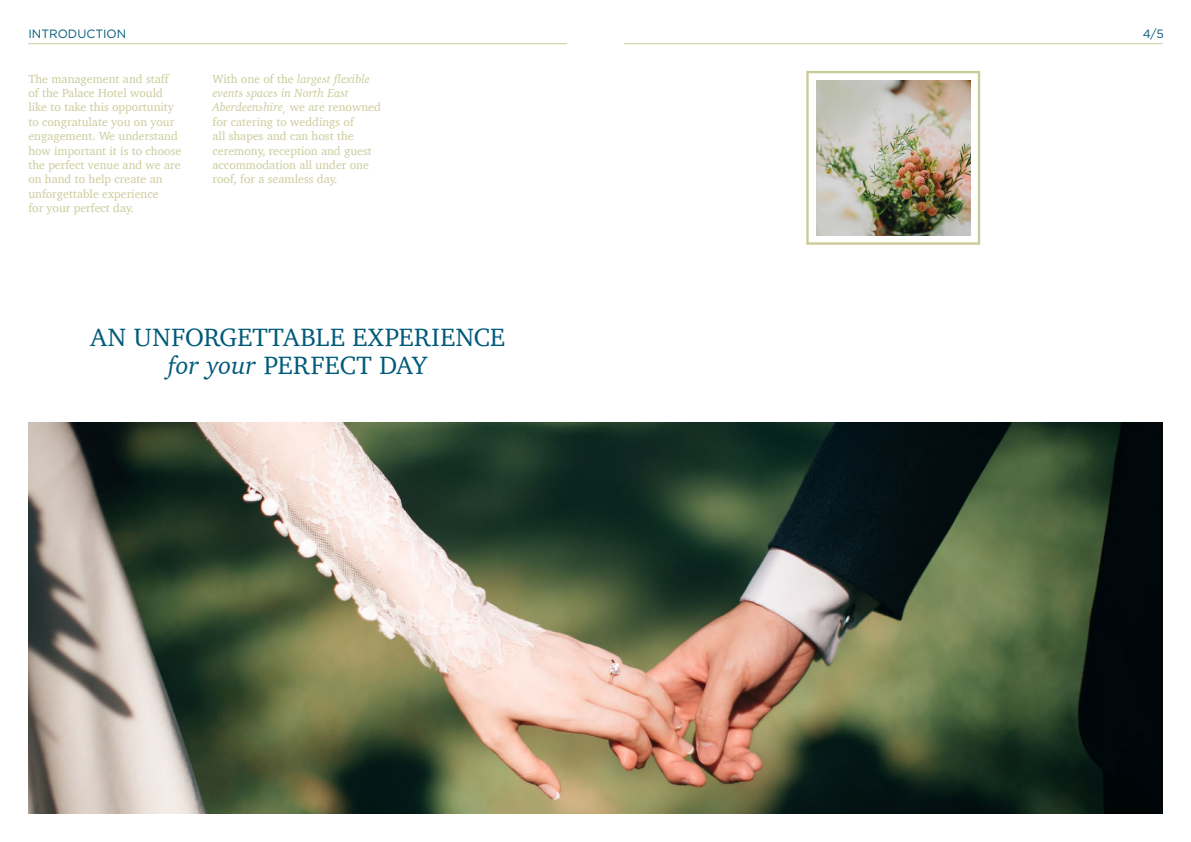
<style>
.page{position:relative;width:1191px;height:842px;background:#fff}
.page>*{position:absolute;margin:0;border:0;box-sizing:border-box;transform-origin:0 0}
.t1{font:25.7px/28.2px "Charter";letter-spacing:.015em;color:#005a7a;text-align:center}
.t2{font:12px/14.4px "Charter";color:#cbcb9a}
.t3{font:12px "Gotham";color:#005a7a}
.s1{font-style:italic}
</style>
<div class="page">
<img style="left:28px;top:422px;width:1134px;height:392px">
<hr style="left:28px;top:43px;width:539px;height:1px;background:#cbcb9a">
<div style="left:806px;top:71px;width:174px;height:174px;border:2px solid #cbcb9a"></div>
<img style="left:816px;top:81px;width:154px;height:154px">
<hr style="left:624px;top:43px;width:538px;height:1px;background:#cbcb9a">
<p class="t3" style="left:28px;top:26px;width:99px">INTRODUCTION</p>
<p class="t3" style="left:1142px;top:26px;width:23px">4/5</p>
<p class="t2" style="left:28px;top:71px;width:154px">The management and staff of the Palace Hotel would like to take this opportunity to congratulate you on your engagement. We understand how important it is to choose the perfect venue and we are on hand to help create an unforgettable experience<br>for your perfect day.</p>
<p class="t2" style="left:212px;top:71px;width:170px">With one of the <span class="s1">largest flexible events spaces in North East<br>Aberdeenshire,</span> we are renowned for catering to weddings of<br>all shapes and can host the ceremony, reception and guest accommodation all under one roof, for a seamless day.</p>
<h1 class="t1" style="left:90px;top:322px;width:416px">AN UNFORGETTABLE EXPERIENCE <span class="s1">for your</span> PERFECT DAY</h1>
</div>
